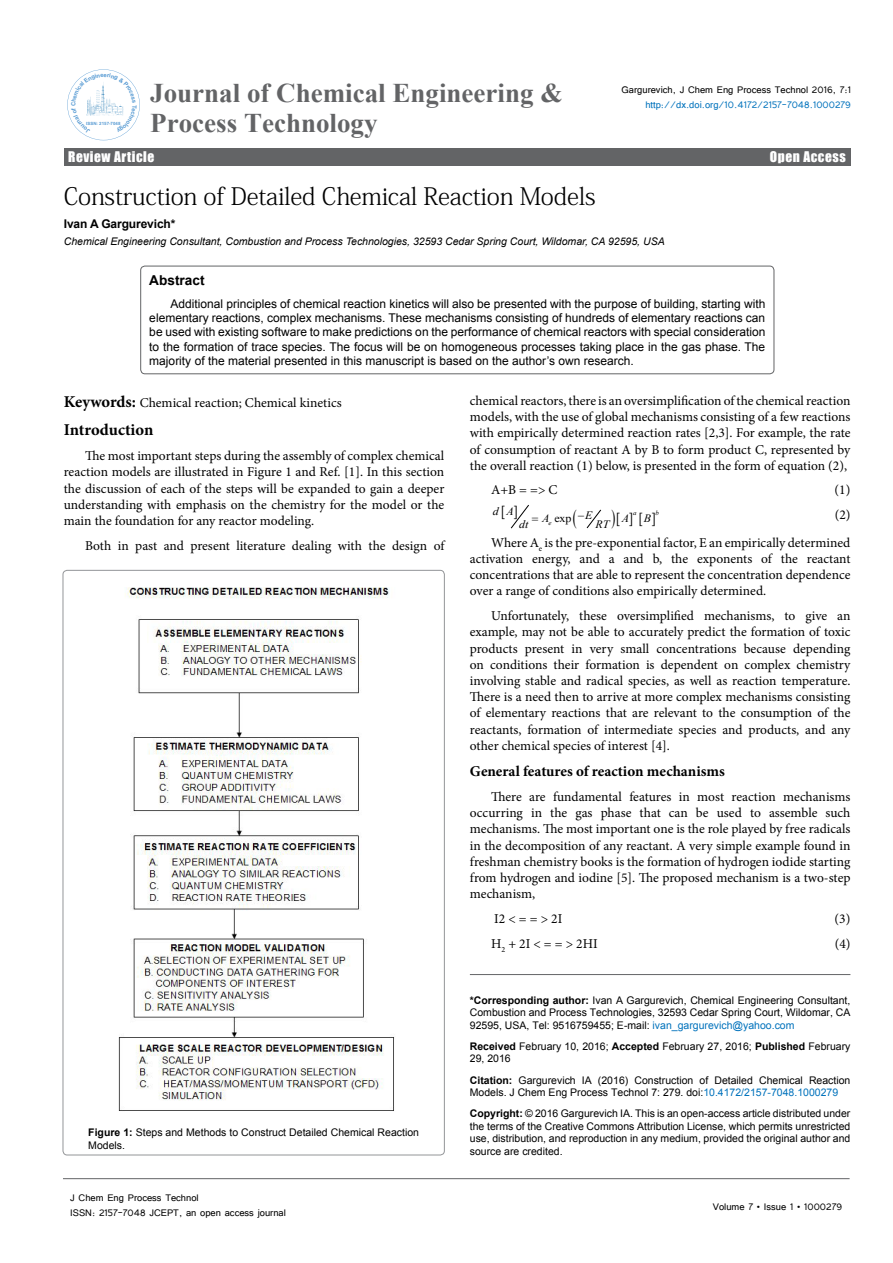
<style>
.page{position:relative;width:893px;height:1263px;background:#fff}
.page>*{position:absolute;margin:0;border:0;box-sizing:border-box;transform-origin:0 0}
.t1{font:700 27px "Times New Roman";color:#636466}
.t2{font:24px "Adobe Fangsong Std";letter-spacing:-.01em;color:#000}
.t3{font:16.5px "Impact";letter-spacing:.04em;color:#fff}
.p1{font:700 16.5px "Minion Pro";letter-spacing:-.005em;color:#000}
.p2{font:700 15px "Minion Pro";color:#000}
.Abstract{font:700 13.65px "Arial";color:#000}
.p1-2{font:13.5px/16.2px "Minion Pro";color:#000;text-align:justify}
.t4{font:13.5px "Impact";letter-spacing:.04em;color:#fff}
.t5{font:12px/14.4px "Arial";color:#000;text-align:justify}
.t6{font:12px/14.4px "Tunga";color:#000}
.t7{font:12px "Tunga";color:#0072bc}
.Author{font:700 12px "Arial";letter-spacing:-.01em;color:#000}
.t8{font:italic 11.25px "Times New Roman";color:#000;scale:1.07 1}
.t9{font:11.25px "Times New Roman";color:#000;scale:1.07 1}
.t10{font:10.5px/12.6px "Arial";color:#000}
.aff{font:italic 10.5px "Arial";color:#000}
.t11{font:italic 6.45px "Times New Roman";color:#000;scale:1.07 1}
.t12{font:700 4.35px "Arial";color:#569ad3}
.s1{font-weight:700;font-size:16.5px}
.s2{font-style:italic}
.s3{font-weight:700}
.s4{color:#0072bc}
</style>
<div class="page">
<hr style="left:63px;top:1178px;width:787px;height:1px;background:#636466">
<div style="left:64px;top:148px;width:786px;height:17px;background:#636466"></div>
<hr style="left:470px;top:974px;width:380px;height:1px;background:#636466">
<div style="left:141px;top:266px;width:633px;height:108px;border:1px solid #636466;border-radius:4px"></div>
<svg style="left:586px;top:509px;width:15px;height:19px"></svg>
<img style="left:118px;top:587px;width:277px;height:524px">
<svg style="left:511px;top:505px;width:18px;height:23px"></svg>
<svg style="left:67px;top:69px;width:73px;height:71px"></svg>
<p class="t12" style="left:86px;top:121px;width:36px">ISSN: 2157-7048</p>
<h1 class="t1" style="left:150px;top:74px;width:414px">Journal of Chemical Engineering &amp;</h1>
<h1 class="t1" style="left:150px;top:104px;width:229px">Process Technology</h1>
<p class="t6" style="left:622px;top:82px;width:231px">Gargurevich, J Chem Eng Process Technol 2016, 7:1</p>
<p class="t7" style="left:645px;top:96px;width:207px">http://dx.doi.org/10.4172/2157-7048.1000279</p>
<p class="t3" style="left:68px;top:140px;width:124px">Research Article</p>
<p class="t3" style="left:753px;top:140px;width:94px">Open Access</p>
<p class="t4" style="left:68px;top:147px;width:88px">Review Article</p>
<p class="t4" style="left:770px;top:146px;width:77px">Open Access</p>
<p class="t2" style="left:64px;top:181px;width:533px">Construction of Detailed Chemical Reaction Models</p>
<p class="Author" style="left:64px;top:216px;width:113px">Ivan A Gargurevich*</p>
<p class="aff" style="left:64px;top:234px;width:602px">Chemical Engineering Consultant, Combustion and Process Technologies, 32593 Cedar Spring Court, Wildomar, CA 92595, USA</p>
<p class="Abstract" style="left:149px;top:271px;width:57px">Abstract</p>
<p class="t5" style="left:149px;top:296px;width:617px;text-indent:21px">Additional principles of chemical reaction kinetics will also be presented with the purpose of building, starting with elementary reactions, complex mechanisms. These mechanisms consisting of hundreds of elementary reactions can be used with existing software to make predictions on the performance of chemical reactors with special consideration to the formation of trace species. The focus will be on homogeneous processes taking place in the gas phase. The majority of the material presented in this manuscript is based on the author’s own research.</p>
<p class="p1-2" style="left:64px;top:395px;width:279px"><span class="s1">Keywords:</span> Chemical reaction; Chemical kinetics</p>
<p class="p1" style="left:64px;top:418px;width:91px">Introduction</p>
<p class="p1-2" style="left:64px;top:448px;width:382px;text-indent:21px">The most important steps during the assembly of complex chemical reaction models are illustrated in Figure 1 and Ref. [1]. In this section the discussion of each of the steps will be expanded to gain a deeper understanding with emphasis on the chemistry for the model or the main the foundation for any reactor modeling.</p>
<p class="p1-2" style="left:85px;top:537px;width:361px">Both in past and present literature dealing with the design of</p>
<p class="p1-2" style="left:470px;top:393px;width:382px">chemical reactors, there is an oversimplification of the chemical reaction models, with the use of global mechanisms consisting of a few reactions with empirically determined reaction rates [2,3]. For example, the rate of consumption of reactant A by B to form product C, represented by the overall reaction (1) below, is presented in the form of equation (2),</p>
<p class="p1-2" style="left:491px;top:482px;width:68px">A+B = =&gt; C</p>
<p class="p1-2" style="left:835px;top:482px;width:17px">(1)</p>
<p class="t9" style="left:542px;top:510px;width:29px"><span class="s2">A</span> exp</p>
<p class="t8" style="left:493px;top:503px;width:21px">d A</p>
<p class="p1-2" style="left:835px;top:507px;width:17px">(2)</p>
<p class="p1-2" style="left:470px;top:534px;width:382px;text-indent:21px">Where A<sub>e</sub> is the pre-exponential factor, E an empirically determined activation energy, and a and b, the exponents of the reactant concentrations that are able to represent the concentration dependence over a range of conditions also empirically determined.</p>
<p class="p1-2" style="left:470px;top:608px;width:382px;text-indent:21px">Unfortunately, these oversimplified mechanisms, to give an example, may not be able to accurately predict the formation of toxic products present in very small concentrations because depending on conditions their formation is dependent on complex chemistry involving stable and radical species, as well as reaction temperature.<br>There is a need then to arrive at more complex mechanisms consisting of elementary reactions that are relevant to the consumption of the reactants, formation of intermediate species and products, and any other chemical species of interest [4].</p>
<p class="p2" style="left:470px;top:761px;width:256px">General features of reaction mechanisms</p>
<p class="p1-2" style="left:470px;top:789px;width:382px;text-indent:21px">There are fundamental features in most reaction mechanisms occurring in the gas phase that can be used to assemble such mechanisms. The most important one is the role played by free radicals in the decomposition of any reactant. A very simple example found in freshman chemistry books is the formation of hydrogen iodide starting from hydrogen and iodine [5]. The proposed mechanism is a two-step mechanism,</p>
<p class="p1-2" style="left:494px;top:910px;width:70px">I2 &lt; = = &gt; 2I</p>
<p class="p1-2" style="left:835px;top:910px;width:17px">(3)</p>
<p class="p1-2" style="left:491px;top:935px;width:108px">H<sub>2</sub> + 2I &lt; = = &gt; 2HI</p>
<p class="p1-2" style="left:835px;top:935px;width:17px">(4)</p>
<p class="t11" style="left:633px;top:508px;width:5px">a</p>
<p class="t11" style="left:655px;top:508px;width:5px">b</p>
<p class="t8" style="left:578px;top:507px;width:15px">−E</p>
<p class="t8" style="left:622px;top:510px;width:8px">A</p>
<p class="t8" style="left:644px;top:510px;width:8px">B</p>
<p class="t8" style="left:519px;top:516px;width:10px">dt</p>
<p class="t8" style="left:595px;top:516px;width:15px">RT</p>
<p class="t11" style="left:549px;top:518px;width:4px">e</p>
<p class="t10" style="left:88px;top:1126px;width:332px"><span class="s3">Figure 1:</span> Steps and Methods to Construct Detailed Chemical Reaction<br>Models.</p>
<p class="t6" style="left:70px;top:1190px;width:217px">J Chem Eng Process Technol<br>ISSN: 2157-7048 JCEPT, an open access journal</p>
<p class="t10" style="left:470px;top:994px;width:382px;text-align:justify"><span class="s3">*Corresponding author:</span> Ivan A Gargurevich, Chemical Engineering Consultant, Combustion and Process Technologies, 32593 Cedar Spring Court, Wildomar, CA 92595, USA, Tel: 9516759455; E-mail: <span class="s4">ivan_gargurevich@yahoo.com</span></p>
<p class="t10" style="left:470px;top:1040px;width:382px"><span class="s3">Received</span> February 10, 2016; <span class="s3">Accepted</span> February 27, 2016; <span class="s3">Published</span> February<br>29, 2016</p>
<p class="t10" style="left:470px;top:1074px;width:382px"><span class="s3">Citation:</span> Gargurevich IA (2016) Construction of Detailed Chemical Reaction<br>Models. J Chem Eng Process Technol 7: 279. doi:<span class="s4">10.4172/2157-7048.1000279</span></p>
<p class="t10" style="left:470px;top:1107px;width:382px;text-align:justify"><span class="s3">Copyright:</span> © 2016 Gargurevich IA. This is an open-access article distributed under the terms of the Creative Commons Attribution License, which permits unrestricted use, distribution, and reproduction in any medium, provided the original author and source are credited.</p>
<p class="t6" style="left:713px;top:1199px;width:131px">Volume 7 • Issue 1 • 1000279</p>
</div>
